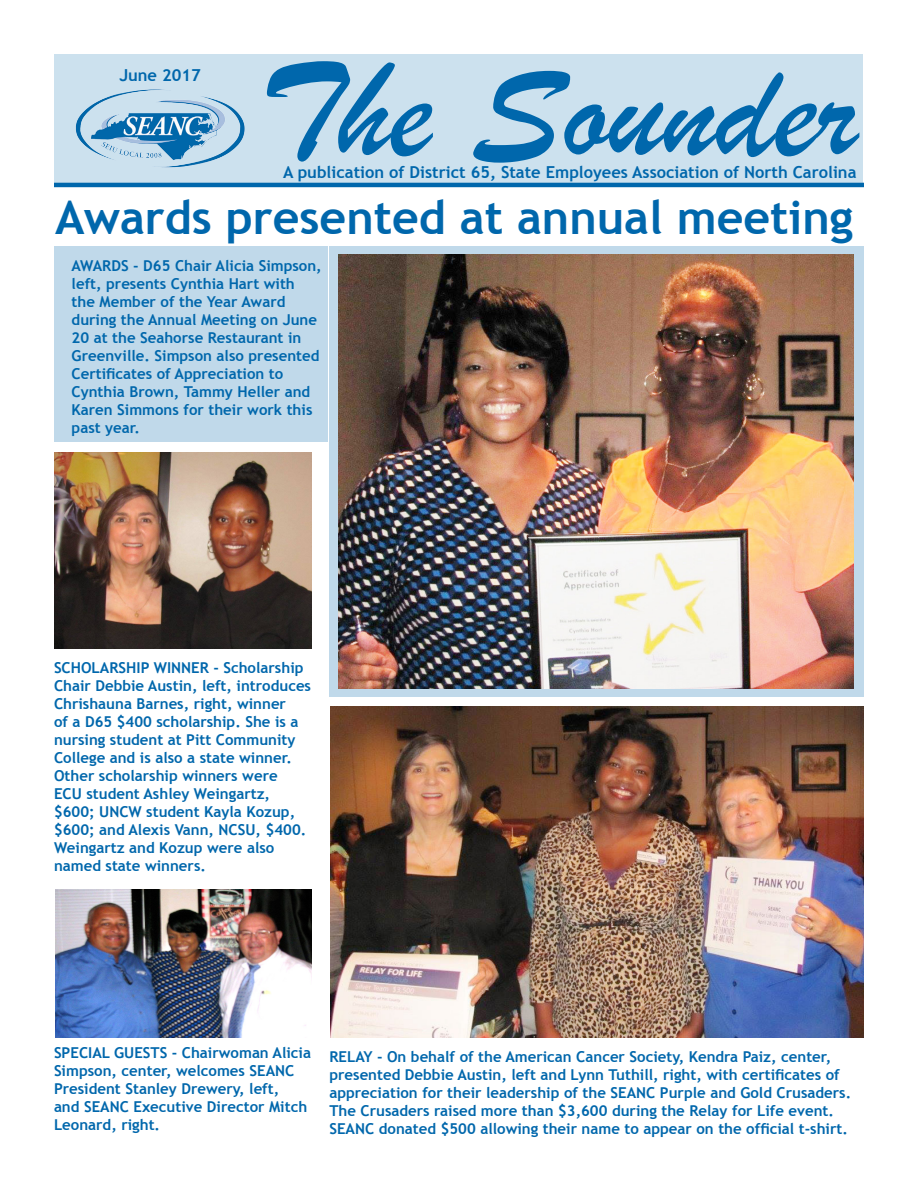
<style>
.page{position:relative;width:918px;height:1188px;background:#fff}
.page>*{position:absolute;margin:0;border:0;box-sizing:border-box;transform-origin:0 0}
.t1{font:142.5px "Brush Script";color:#0067ac}
.t2{font:700 46.5px "Trebuchet MS";color:#0067ac}
.t3{font:700 16.5px "Trebuchet MS";color:#0067ac}
.t4{font:700 15px/18px "Trebuchet MS";color:#0067ac}
</style>
<div class="page">
<div style="left:329px;top:247px;width:535px;height:450px;background:#c0d9ea"></div>
<div style="left:55px;top:246px;width:273px;height:195px;background:#c0d9ea"></div>
<div style="left:55px;top:55px;width:808px;height:130px;background:#cce1ee"></div>
<hr style="left:54px;top:183px;width:810px;height:4px;background:#0067ac">
<img style="left:76px;top:89px;width:169px;height:79px">
<img style="left:55px;top:890px;width:257px;height:147px">
<img style="left:339px;top:254px;width:514px;height:435px">
<img style="left:330px;top:706px;width:534px;height:331px">
<img style="left:54px;top:452px;width:258px;height:197px">
<p class="t3" style="left:119px;top:64px;width:83px">June 2017</p>
<p class="t1" style="left:258px;top:17px;width:601px">The Sounder</p>
<p class="t3" style="left:283px;top:162px;width:575px">A publication of District 65, State Employees Association of North Carolina</p>
<p class="t2" style="left:55px;top:188px;width:800px">Awards presented at annual meeting</p>
<p class="t4" style="left:72px;top:257px;width:252px">AWARDS - D65 Chair Alicia Simpson, left, presents Cynthia Hart with the Member of the Year Award during the Annual Meeting on June<br>20 at the Seahorse Restaurant in<br>Greenville. Simpson also presented<br>Certificates of Appreciation to<br>Cynthia Brown, Tammy Heller and<br>Karen Simmons for their work this past year.</p>
<p class="t4" style="left:54px;top:659px;width:259px">SCHOLARSHIP WINNER - Scholarship<br>Chair Debbie Austin, left, introduces<br>Chrishauna Barnes, right, winner<br>of a D65 $400 scholarship. She is a nursing student at Pitt Community<br>College and is also a state winner.<br>Other scholarship winners were<br>ECU student Ashley Weingartz, $600; UNCW student Kayla Kozup, $600; and Alexis Vann, NCSU, $400.<br>Weingartz and Kozup were also named state winners.</p>
<p class="t4" style="left:54px;top:1043px;width:259px">SPECIAL GUESTS - Chairwoman Alicia<br>Simpson, center, welcomes SEANC<br>President Stanley Drewery, left,<br>and SEANC Executive Director Mitch<br>Leonard, right.</p>
<p class="t4" style="left:329px;top:1048px;width:523px">RELAY - On behalf of the American Cancer Society, Kendra Paiz, center, presented Debbie Austin, left and Lynn Tuthill, right, with certificates of appreciation for their leadership of the SEANC Purple and Gold Crusaders.<br>The Crusaders raised more than $3,600 during the Relay for Life event.<br>SEANC donated $500 allowing their name to appear on the official t-shirt.</p>
</div>
